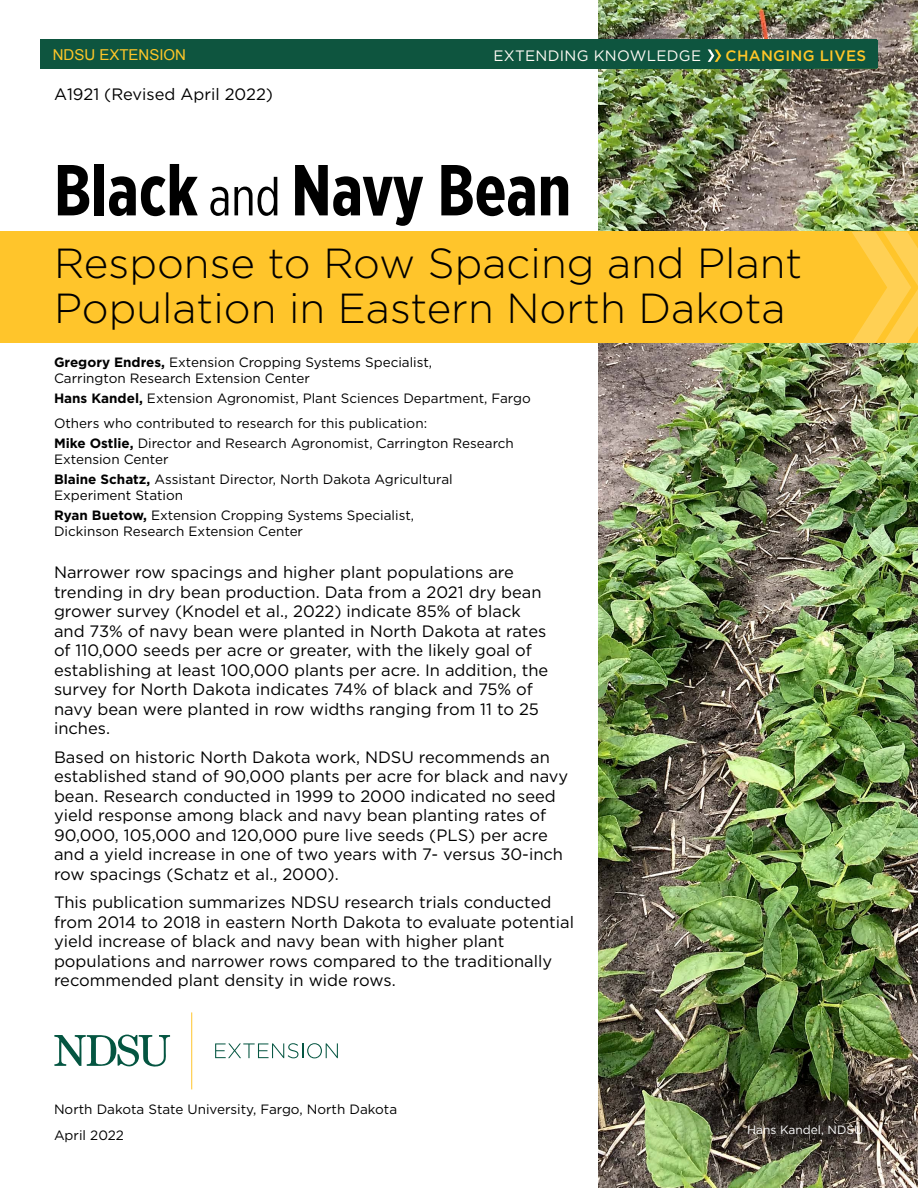
<style>
.page{position:relative;width:918px;height:1188px;background:#fff}
.page>*{position:absolute;margin:0;border:0;box-sizing:border-box;transform-origin:0 0}
.t1{font:700 72px "Gotham X Narrow";color:#000}
.t2{font:300 42px/45px "Gotham";color:#000}
.body_text{font:16.5px/19.5px "Gotham";color:#000}
.t3{font:15.15px "Gotham";letter-spacing:.02em;color:#fffbf5}
.t4{font:500 15.15px "Gotham";letter-spacing:.02em;color:#ffc628}
.t5{font:15px "Arial";color:#ffc628}
.t6{font:13.5px/16.5px "Gotham";color:#000}
.t7{font:12px "Gotham";color:#fff}
.s1{font-weight:400;font-size:54px}
.s2{font-weight:700}
</style>
<div class="page">
<img style="left:598px;top:0;width:320px;height:1188px">
<div style="left:0;top:232px;width:918px;height:111px;background:#ffc52b"></div>
<div style="left:40px;top:39px;width:838px;height:29px;background:#0e553f"></div>
<svg style="left:708px;top:49px;width:13px;height:13px"></svg>
<svg style="left:852px;top:232px;width:66px;height:111px"></svg>
<svg style="left:54px;top:1034px;width:116px;height:33px"></svg>
<hr style="left:191px;top:1012px;width:1px;height:77px;background:#ffc52b">
<svg style="left:215px;top:1043px;width:123px;height:15px"></svg>
<p class="t5" style="left:53px;top:45px;width:135px">NDSU EXTENSION</p>
<p class="t3" style="left:493px;top:46px;width:209px">EXTENDING KNOWLEDGE</p>
<p class="t4" style="left:726px;top:46px;width:142px">CHANGING LIVES</p>
<p class="body_text" style="left:54px;top:84px;width:221px">A1921 (Revised April 2022)</p>
<p class="t1" style="left:54px;top:146px;width:519px">Black <span class="s1">and</span> Navy Bean</p>
<p class="t2" style="left:54px;top:240px;width:750px">Response to Row Spacing and Plant<br>Population in Eastern North Dakota</p>
<p class="t6" style="left:54px;top:354px;width:380px"><span class="s2">Gregory Endres,</span> Extension Cropping Systems Specialist,<br>Carrington Research Extension Center</p>
<p class="t6" style="left:54px;top:390px;width:478px"><span class="s2">Hans Kandel,</span> Extension Agronomist, Plant Sciences Department, Fargo</p>
<p class="t6" style="left:54px;top:415px;width:375px">Others who contributed to research for this publication:</p>
<p class="t6" style="left:54px;top:435px;width:461px"><span class="s2">Mike Ostlie,</span> Director and Research Agronomist, Carrington Research<br>Extension Center</p>
<p class="t6" style="left:54px;top:471px;width:400px"><span class="s2">Blaine Schatz,</span> Assistant Director, North Dakota Agricultural<br>Experiment Station</p>
<p class="t6" style="left:54px;top:507px;width:362px"><span class="s2">Ryan Buetow,</span> Extension Cropping Systems Specialist,<br>Dickinson Research Extension Center</p>
<p class="body_text" style="left:54px;top:562px;width:496px">Narrower row spacings and higher plant populations are trending in dry bean production. Data from a 2021 dry bean grower survey (Knodel et al., 2022) indicate 85% of black and 73% of navy bean were planted in North Dakota at rates of 110,000 seeds per acre or greater, with the likely goal of establishing at least 100,000 plants per acre. In addition, the survey for North Dakota indicates 74% of black and 75% of navy bean were planted in row widths ranging from 11 to 25 inches.</p>
<p class="body_text" style="left:54px;top:747px;width:516px">Based on historic North Dakota work, NDSU recommends an established stand of 90,000 plants per acre for black and navy bean. Research conducted in 1999 to 2000 indicated no seed yield response among black and navy bean planting rates of 90,000, 105,000 and 120,000 pure live seeds (PLS) per acre and a yield increase in one of two years with 7- versus 30-inch row spacings (Schatz et al., 2000).</p>
<p class="body_text" style="left:54px;top:892px;width:522px">This publication summarizes NDSU research trials conducted from 2014 to 2018 in eastern North Dakota to evaluate potential yield increase of black and navy bean with higher plant populations and narrower rows compared to the traditionally recommended plant density in wide rows.</p>
<p class="t6" style="left:54px;top:1101px;width:345px">North Dakota State University, Fargo, North Dakota</p>
<p class="t6" style="left:54px;top:1126px;width:72px">April 2022</p>
<p class="t7" style="left:747px;top:1122px;width:118px">Hans Kandel, NDSU</p>
</div>
